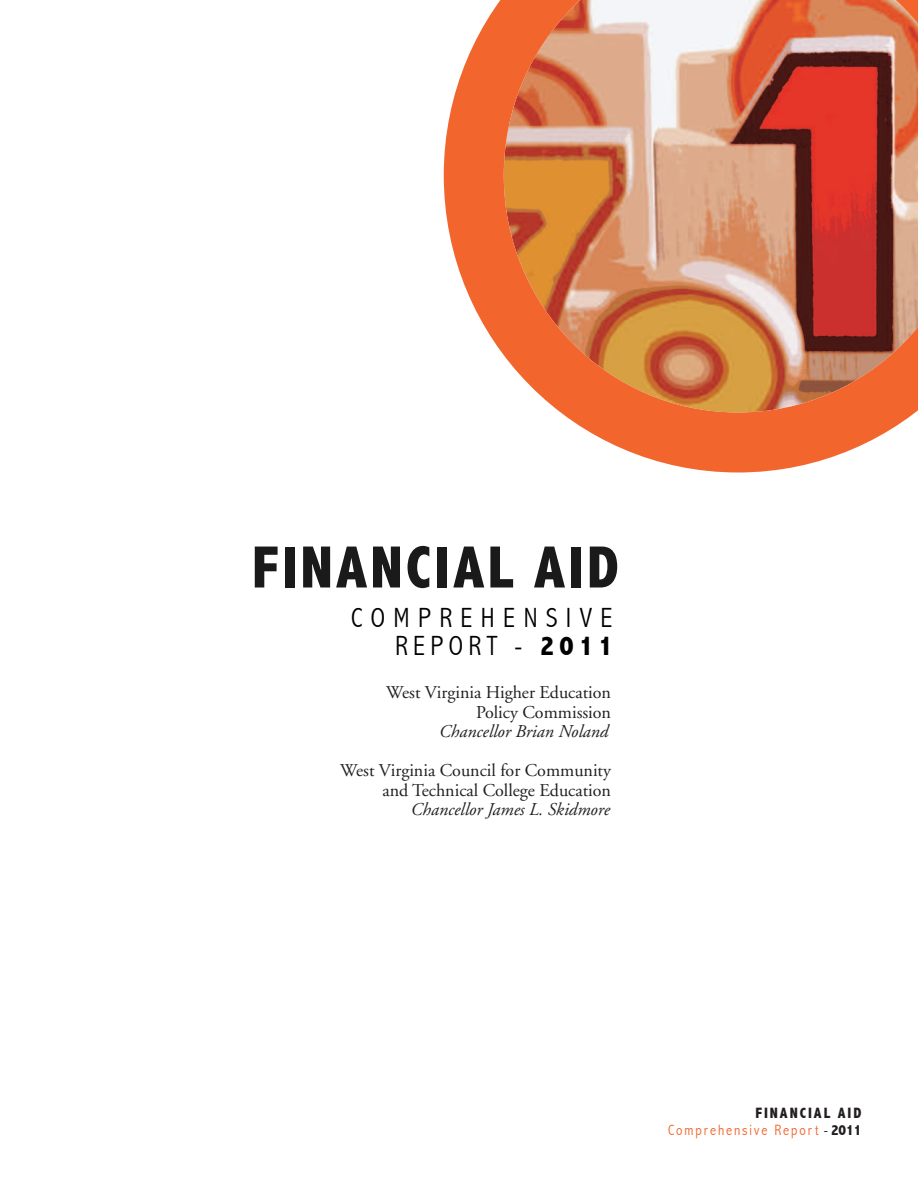
<style>
.page{position:relative;width:918px;height:1188px;background:#fff}
.page>*{position:absolute;margin:0;border:0;box-sizing:border-box;transform-origin:0 0}
.t1{font:800 condensed 60.15px "Abadi";letter-spacing:.05em;color:#1a1a1a}
.t2{font:300 condensed 27.75px/28.5px "Abadi";letter-spacing:.3em;color:#000;text-align:right}
.t3{font:18px/19.5px "Adobe Garamond";color:#231f20;text-align:right}
.t4{font:italic 18px "Adobe Garamond";color:#231f20}
.t5{font:300 condensed 15px/16.5px "Abadi";color:#f2662e;text-align:right}
.s1{font-weight:800}
.s2{font-weight:800;color:#231f20}
.s3{color:#231f20}
</style>
<div class="page">
<svg style="left:444px;top:0;width:474px;height:472px;background:#da8967"></svg>
<h1 class="t1" style="left:252px;top:535px;width:368px">FINANCIAL AID</h1>
<h2 class="t2" style="left:351px;top:604px;width:263px">Comprehensive report - <span class="s1">2011</span></h2>
<p class="t3" style="left:386px;top:685px;width:226px">West Virginia Higher Education<br>Policy Commission</p>
<p class="t4" style="left:439px;top:725px;width:171px">Chancellor Brian Noland</p>
<p class="t3" style="left:340px;top:763px;width:272px">West Virginia Council for Community and Technical College Education</p>
<p class="t4" style="left:411px;top:803px;width:201px">Chancellor James L. Skidmore</p>
<p class="t5" style="left:668px;top:1105px;width:195px"><span class="s2">FINANCIAL AID<br></span>Comprehensive report <span class="s3">-</span><span class="s2">2011</span></p>
</div>
